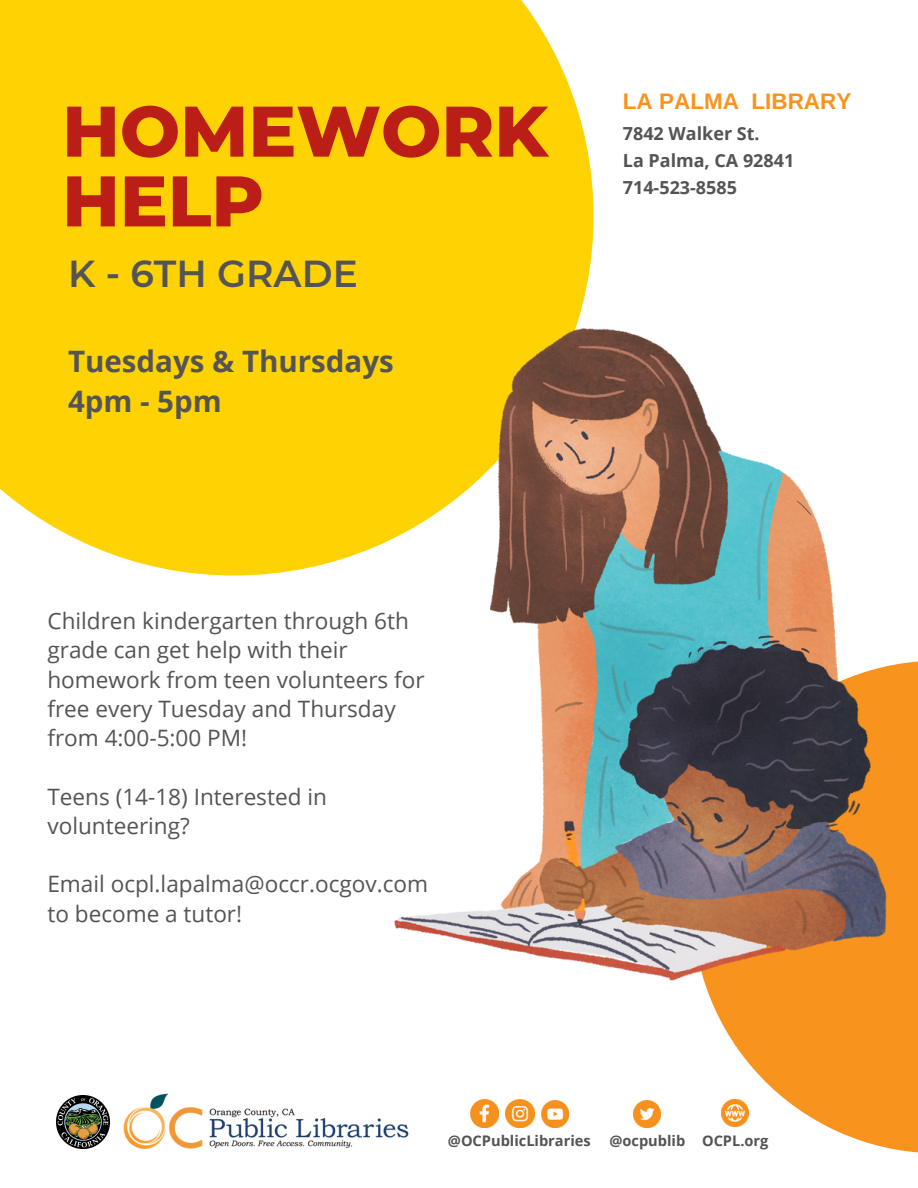
<style>
.page{position:relative;width:918px;height:1188px;background:#fff}
.page>*{position:absolute;margin:0;border:0;box-sizing:border-box;transform-origin:0 0}
.t1{font:800 71.4px/69.8px "Montserrat";color:#bb1e17}
.t2{font:600 37.5px "Montserrat";color:#545454}
.t3{font:700 29.55px/40.5px "Open Sans";color:#545454}
.t4{font:22.5px/29.2px "Open Sans";color:#545454}
.t5{font:700 22.5px "Arimo";color:#f8931e}
.t6{font:700 18px/27px "Open Sans";color:#545454}
.t7{font:700 14.55px "Open Sans";color:#545454}
</style>
<div class="page">
<div style="left:0;top:0;width:594px;height:576px;background:#ffd303"></div>
<svg style="left:704px;top:661px;width:214px;height:492px;fill:#f8931e"></svg>
<img style="left:57px;top:1096px;width:52px;height:53px">
<img style="left:124px;top:1093px;width:285px;height:55px">
<img style="left:506px;top:1100px;width:28px;height:28px">
<img style="left:470px;top:1100px;width:29px;height:28px">
<img style="left:541px;top:1101px;width:27px;height:27px">
<img style="left:634px;top:1101px;width:27px;height:27px">
<img style="left:722px;top:1100px;width:27px;height:27px">
<img style="left:394px;top:328px;width:493px;height:653px">
<h1 class="t1" style="left:62px;top:96px;width:487px">HOMEWORK<br>HELP</h1>
<h2 class="t2" style="left:68px;top:250px;width:291px">K - 6TH GRADE</h2>
<h3 class="t3" style="left:68px;top:340px;width:327px">Tuesdays &amp; Thursdays<br>4pm - 5pm</h3>
<p class="t5" style="left:623px;top:89px;width:230px">LA PALMA LIBRARY</p>
<p class="t6" style="left:623px;top:119px;width:173px">7842 Walker St.<br>La Palma, CA 92841<br>714-523-8585</p>
<p class="t4" style="left:47px;top:606px;width:379px">Children kindergarten through 6th grade can get help with their homework from teen volunteers for free every Tuesday and Thursday from 4:00-5:00 PM!</p>
<p class="t4" style="left:47px;top:781px;width:281px">Teens (14-18) Interested in volunteering?</p>
<p class="t4" style="left:47px;top:869px;width:382px">Email ocpl.lapalma@occr.ocgov.com to become a tutor!</p>
<p class="t7" style="left:448px;top:1130px;width:144px">@OCPublicLibraries</p>
<p class="t7" style="left:609px;top:1131px;width:161px">@ocpublib OCPL.org</p>
</div>
